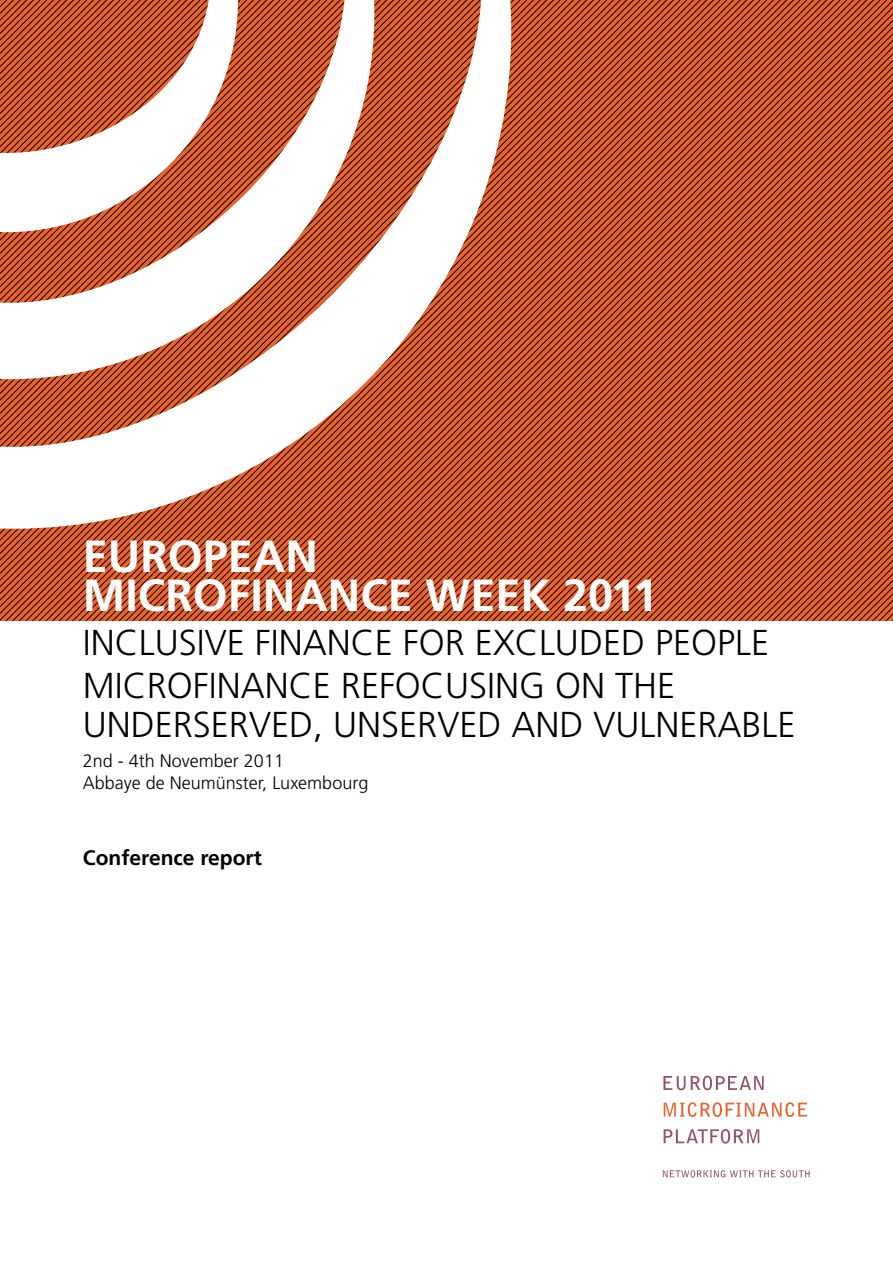
<style>
.page{position:relative;width:893px;height:1263px;background:#fff}
.page>*{position:absolute;margin:0;border:0;box-sizing:border-box;transform-origin:0 0}
.t1{font:700 45px/39px "Frutiger";color:#fff}
.t2{font:300 36px/43.7px "Frutiger";color:#000}
.t3{font:700 21px "Frutiger";color:#000}
.t4{font:300 18px/21.6px "Frutiger";color:#000}
</style>
<div class="page">
<svg style="left:0;top:0;width:893px;height:621px;background:#b94e23"></svg>
<svg style="left:663px;top:1076px;width:101px;height:14px"></svg>
<svg style="left:664px;top:1102px;width:143px;height:15px"></svg>
<svg style="left:664px;top:1129px;width:95px;height:14px"></svg>
<svg style="left:663px;top:1170px;width:147px;height:7px"></svg>
<svg style="left:0;top:0;width:511px;height:529px"></svg>
<p class="t1" style="left:83px;top:536px;width:576px">EUROPEAN<br>MICROFINANCE WEE K 2011</p>
<p class="t2" style="left:83px;top:620px;width:688px">INCLUSIVE FINANCE FOR EXCLUDED PEOPLE<br>MICROFINANCE REFOCUSING ON THE</p>
<p class="t2" style="left:83px;top:703px;width:714px">UNDERSERVED, UNSERVED AND VULNERABLE</p>
<p class="t4" style="left:83px;top:750px;width:287px">2nd - 4th November 2011<br>Abbaye de Neumünster, Luxembourg</p>
<p class="t3" style="left:83px;top:845px;width:180px">CONFERENCE REPORT</p>
</div>
